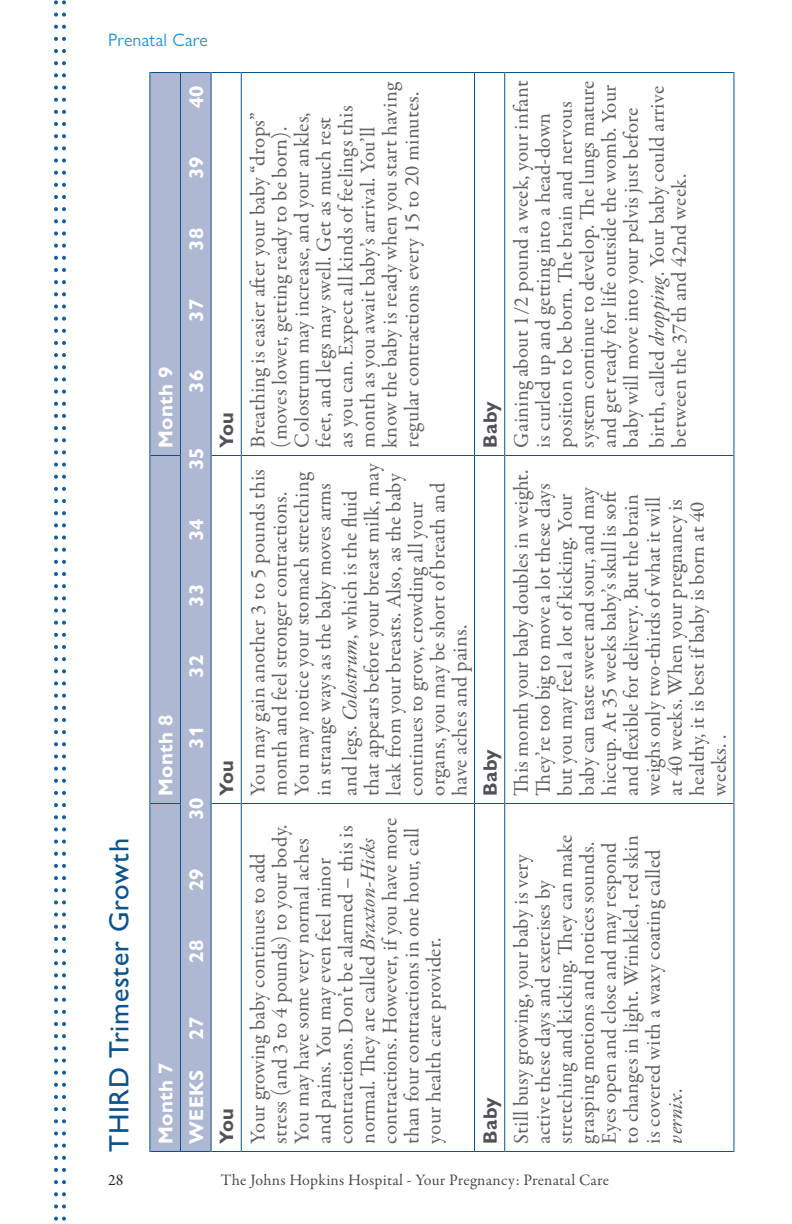
<style>
.page{position:relative;width:792px;height:1224px;background:#fff}
.page>*{position:absolute;margin:0;border:0;box-sizing:border-box;transform-origin:0 0}
.Placeholder_Headline{font:500 28px "Gill Sans Nova";letter-spacing:.025em;color:#0d538c}
.Text_for_Chart{font:21px/22px "Garamond Premr Pro";letter-spacing:.005em;color:#646060}
.Dev_Chart_-_Weeks{font:700 20px "Gill Sans Nova";letter-spacing:.01em;color:#fff}
.Chart_Row_Titles{font:700 20px "Gill Sans Nova";letter-spacing:.01em;color:#fff}
.Chart_Row_Titles-2{font:700 19.6px "Gill Sans Nova";letter-spacing:.01em;color:#535158}
.t1{font:18px "Gill Sans Nova";letter-spacing:.01em;color:#2094d2}
.t2{font:16px "Garamond Premr Pro";letter-spacing:.01em;color:#494948}
.t3{font:16px "Garamond Premr Pro";color:#262223}
.s1{font-style:italic;color:#5e5a59}
.s2{font-style:italic}
</style>
<div class="page">
<svg style="left:54px;top:0;width:12px;height:1221px"></svg>
<div style="left:150px;top:73px;width:61px;height:1078px;background:#afb8d2"></div>
<hr style="left:149px;top:804px;width:1px;height:348px;background:#0d538c">
<hr style="left:149px;top:456px;width:1px;height:348px;background:#0d538c">
<hr style="left:149px;top:72px;width:1px;height:384px;background:#0d538c">
<hr style="left:150px;top:1151px;width:30px;height:1px;background:#0d538c">
<hr style="left:150px;top:803px;width:30px;height:1px;background:#0d538c">
<hr style="left:150px;top:455px;width:30px;height:1px;background:#0d538c">
<hr style="left:150px;top:72px;width:30px;height:1px;background:#0d538c">
<hr style="left:181px;top:1151px;width:30px;height:1px;background:#0d538c">
<hr style="left:181px;top:72px;width:30px;height:1px;background:#0d538c">
<hr style="left:180px;top:804px;width:1px;height:348px;background:#0d538c">
<hr style="left:180px;top:456px;width:1px;height:348px;background:#0d538c">
<hr style="left:180px;top:72px;width:1px;height:384px;background:#0d538c">
<svg style="left:212px;top:1151px;width:29px;height:1px"></svg>
<hr style="left:242px;top:1151px;width:232px;height:1px;background:#0d538c">
<svg style="left:475px;top:1151px;width:29px;height:1px"></svg>
<hr style="left:505px;top:1151px;width:228px;height:1px;background:#0d538c">
<hr style="left:211px;top:804px;width:1px;height:348px;background:#0d538c">
<hr style="left:211px;top:456px;width:1px;height:348px;background:#0d538c">
<hr style="left:211px;top:72px;width:1px;height:384px;background:#0d538c">
<svg style="left:212px;top:803px;width:29px;height:1px"></svg>
<svg style="left:212px;top:455px;width:29px;height:1px"></svg>
<svg style="left:212px;top:72px;width:29px;height:1px"></svg>
<hr style="left:242px;top:803px;width:232px;height:1px;background:#0d538c">
<hr style="left:242px;top:455px;width:232px;height:1px;background:#0d538c">
<hr style="left:242px;top:72px;width:232px;height:1px;background:#0d538c">
<svg style="left:475px;top:803px;width:29px;height:1px"></svg>
<svg style="left:475px;top:455px;width:29px;height:1px"></svg>
<svg style="left:475px;top:72px;width:29px;height:1px"></svg>
<hr style="left:505px;top:803px;width:228px;height:1px;background:#0d538c">
<hr style="left:505px;top:455px;width:228px;height:1px;background:#0d538c">
<hr style="left:505px;top:72px;width:228px;height:1px;background:#0d538c">
<hr style="left:241px;top:804px;width:1px;height:348px;background:#0d538c">
<hr style="left:241px;top:456px;width:1px;height:348px;background:#0d538c">
<hr style="left:241px;top:72px;width:1px;height:384px;background:#0d538c">
<hr style="left:474px;top:804px;width:1px;height:348px;background:#0d538c">
<hr style="left:474px;top:456px;width:1px;height:348px;background:#0d538c">
<hr style="left:474px;top:72px;width:1px;height:384px;background:#0d538c">
<hr style="left:504px;top:804px;width:1px;height:348px;background:#0d538c">
<hr style="left:504px;top:456px;width:1px;height:348px;background:#0d538c">
<hr style="left:504px;top:72px;width:1px;height:384px;background:#0d538c">
<hr style="left:733px;top:804px;width:1px;height:348px;background:#0d538c">
<hr style="left:733px;top:456px;width:1px;height:348px;background:#0d538c">
<hr style="left:733px;top:72px;width:1px;height:384px;background:#0d538c">
<p class="t1" style="left:108px;top:29px;width:101px">Prenatal Care</p>
<p class="Dev_Chart_-_Weeks" style="left:184px;top:108px;width:24px;rotate:-90deg">40</p>
<p class="Dev_Chart_-_Weeks" style="left:184px;top:179px;width:24px;rotate:-90deg">39</p>
<p class="Dev_Chart_-_Weeks" style="left:184px;top:251px;width:24px;rotate:-90deg">38</p>
<p class="Dev_Chart_-_Weeks" style="left:184px;top:322px;width:24px;rotate:-90deg">37</p>
<p class="Chart_Row_Titles" style="left:153px;top:448px;width:83px;rotate:-90deg">Month 9</p>
<p class="Dev_Chart_-_Weeks" style="left:184px;top:393px;width:24px;rotate:-90deg">36</p>
<p class="Dev_Chart_-_Weeks" style="left:184px;top:470px;width:24px;rotate:-90deg">35</p>
<p class="Chart_Row_Titles-2" style="left:214px;top:448px;width:37px;rotate:-90deg">You</p>
<p class="Dev_Chart_-_Weeks" style="left:184px;top:541px;width:24px;rotate:-90deg">34</p>
<p class="Dev_Chart_-_Weeks" style="left:184px;top:607px;width:24px;rotate:-90deg">33</p>
<p class="Placeholder_Headline" style="left:102px;top:1152px;width:315px;rotate:-90deg">THIRD Trimester Growth</p>
<p class="Chart_Row_Titles" style="left:153px;top:796px;width:83px;rotate:-90deg">Month 8</p>
<p class="Dev_Chart_-_Weeks" style="left:184px;top:678px;width:24px;rotate:-90deg">32</p>
<p class="Dev_Chart_-_Weeks" style="left:184px;top:749px;width:24px;rotate:-90deg">31</p>
<p class="Dev_Chart_-_Weeks" style="left:184px;top:820px;width:24px;rotate:-90deg">30</p>
<p class="Chart_Row_Titles-2" style="left:214px;top:796px;width:37px;rotate:-90deg">You</p>
<p class="Dev_Chart_-_Weeks" style="left:184px;top:891px;width:24px;rotate:-90deg">29</p>
<p class="Dev_Chart_-_Weeks" style="left:184px;top:963px;width:24px;rotate:-90deg">28</p>
<p class="Chart_Row_Titles" style="left:153px;top:1144px;width:83px;rotate:-90deg">Month 7</p>
<p class="Dev_Chart_-_Weeks" style="left:184px;top:1040px;width:24px;rotate:-90deg">27</p>
<p class="Dev_Chart_-_Weeks" style="left:184px;top:1144px;width:75px;rotate:-90deg">WEEKS</p>
<p class="Chart_Row_Titles-2" style="left:214px;top:1144px;width:37px;rotate:-90deg">You</p>
<p class="Text_for_Chart" style="left:247px;top:448px;width:367px;rotate:-90deg">Breathing is easier after your baby “drops” (moves lower, getting ready to be born).<br>Colostrum may increase, and your ankles, feet, and legs may swell. Get as much rest<br>as you can. Expect all kinds of feelings this month as you await baby’s arrival. You’ll know the baby is ready when you start having regular contractions every 15 to 20 minutes.</p>
<p class="Text_for_Chart" style="left:247px;top:796px;width:328px;rotate:-90deg">You may gain another 3 to 5 pounds this month and feel stronger contractions.<br>You may notice your stomach stretching in strange ways as the baby moves arms</p>
<p class="Text_for_Chart" style="left:339px;top:796px;width:334px;rotate:-90deg">and legs. <span class="s1">Colostrum</span>, which is the fluid that appears before your breast milk, may leak from your breasts. Also, as the baby continues to grow, crowding all your organs, you may be short of breath and have aches and pains.</p>
<p class="Text_for_Chart" style="left:247px;top:1144px;width:327px;rotate:-90deg">Your growing baby continues to add stress (and 3 to 4 pounds) to your body.<br>You may have some very normal aches and pains. You may even feel minor contractions. Don’t be alarmed – this is normal. They are called <span class="s2">Braxton-Hicks </span>contractions. However, if you have more than four contractions in one hour, call your health care provider.</p>
<p class="Chart_Row_Titles-2" style="left:478px;top:448px;width:48px;rotate:-90deg">Baby</p>
<p class="Chart_Row_Titles-2" style="left:478px;top:796px;width:48px;rotate:-90deg">Baby</p>
<p class="Chart_Row_Titles-2" style="left:478px;top:1144px;width:48px;rotate:-90deg">Baby</p>
<p class="Text_for_Chart" style="left:511px;top:448px;width:369px;rotate:-90deg">Gaining about 1/2 pound a week, your infant is curled up and getting into a head-down position to be born. The brain and nervous system continue to develop. The lungs mature and get ready for life outside the womb. Your baby will move into your pelvis just before</p>
<p class="Text_for_Chart" style="left:647px;top:448px;width:363px;rotate:-90deg">birth, called <span class="s1">dropping</span>. Your baby could arrive between the 37th and 42nd week.</p>
<p class="Text_for_Chart" style="left:511px;top:796px;width:328px;rotate:-90deg">This month your baby doubles in weight.<br>They’re too big to move a lot these days but you may feel a lot of kicking. Your baby can taste sweet and sour, and may hiccup. At 35 weeks baby’s skull is soft and flexible for delivery. But the brain weighs only two-thirds of what it will<br>at 40 weeks. When your pregnancy is healthy, it is best if baby is born at 40 weeks. .</p>
<p class="Text_for_Chart" style="left:511px;top:1144px;width:310px;rotate:-90deg">Still busy growing, your baby is very active these days and exercises by stretching and kicking. They can make grasping motions and notices sounds.<br>Eyes open and close and may respond to changes in light. Wrinkled, red skin is covered with a waxy coating called <span class="s1">vernix</span>.</p>
<p class="t3" style="left:108px;top:1170px;width:17px">28</p>
<p class="t2" style="left:221px;top:1170px;width:390px">The Johns Hopkins Hospital - Your Pregnancy: Prenatal Care</p>
</div>
